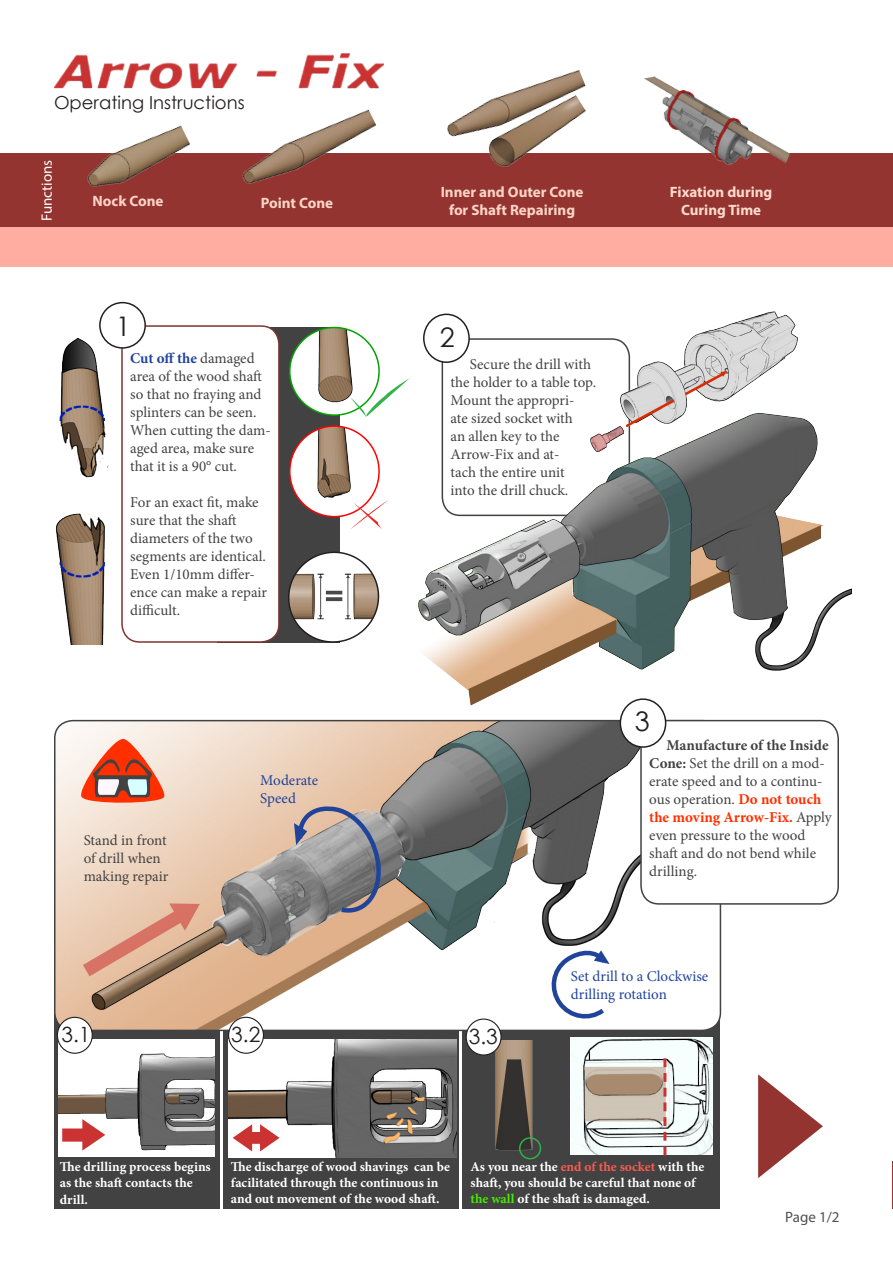
<style>
.page{position:relative;width:893px;height:1263px;background:#fff}
.page>*{position:absolute;margin:0;border:0;box-sizing:border-box;transform-origin:0 0}
.t1{font:27px "Century Gothic";color:#231f20}
.t2{font:21px "Century Gothic";color:#231f20}
.t3{font:18px "Century Gothic";color:#231f20}
.t4{font:15px/18px "Minion Pro";color:#434242}
.t5{font:15px/18px "Minion Pro";color:#21449b}
.t6{font:700 15px/18px "Myriad Pro";color:#ffd4c7;text-align:center}
.t7{font:700 15px/18px "Myriad Pro";color:#ffdacd;text-align:center}
.t8{font:15px "Myriad Pro";color:#fff}
.t9{font:700 15px "Myriad Pro";color:#ffd4c6}
.t10{font:15px "Myriad Pro";color:#504f4f}
.t11{font:700 13.5px/16.2px "Minion Pro";color:#fff}
.s1{font-weight:700;color:#21449b}
.s2{font-weight:700}
.s3{font-weight:700;color:#ff2f00}
.s4{color:#f95a51}
.s5{color:#46e800}
</style>
<div class="page">
<div style="left:0;top:180px;width:893px;height:86px;background:#ffada1"></div>
<img style="left:60px;top:54px;width:324px;height:34px">
<div style="left:0;top:154px;width:893px;height:73px;background:#933430"></div>
<svg style="left:758px;top:1074px;width:65px;height:104px"></svg>
<hr style="left:892px;top:1161px;width:1px;height:48px;background:#933430">
<div style="left:54px;top:1004px;width:166px;height:205px;background:#434242"></div>
<div style="left:217px;top:327px;width:122px;height:316px;background:#434242"></div>
<div style="left:224px;top:1024px;width:235px;height:185px;background:#434242"></div>
<div style="left:463px;top:1004px;width:257px;height:205px;background:#434242"></div>
<img style="left:58px;top:1040px;width:156px;height:117px">
<img style="left:228px;top:1040px;width:228px;height:117px">
<img style="left:571px;top:1037px;width:141px;height:117px">
<svg style="left:663px;top:1058px;width:3px;height:97px"></svg>
<img style="left:485px;top:1040px;width:57px;height:117px">
<div style="left:519px;top:1137px;width:22px;height:22px;border:2px solid #2cb34a;border-radius:50%"></div>
<div style="left:122px;top:326px;width:157px;height:316px;background:#fff;border-radius:18px"></div>
<div style="left:121px;top:325px;width:159px;height:318px;border:2px solid #7f3430;border-radius:18px"></div>
<img style="left:569px;top:311px;width:229px;height:97px">
<svg style="left:288px;top:546px;width:92px;height:97px"></svg>
<img style="left:55px;top:721px;width:663px;height:307px">
<img style="left:623px;top:76px;width:187px;height:89px">
<img style="left:426px;top:70px;width:154px;height:84px">
<img style="left:459px;top:71px;width:143px;height:96px">
<img style="left:222px;top:81px;width:167px;height:103px">
<img style="left:49px;top:78px;width:167px;height:109px">
<svg style="left:233px;top:1124px;width:46px;height:27px"></svg>
<div style="left:100px;top:303px;width:45px;height:45px;background:#fff;border-radius:50%"></div>
<div style="left:99px;top:302px;width:47px;height:47px;border:2px solid #231f20;border-radius:50%"></div>
<img style="left:56px;top:329px;width:66px;height:315px">
<div style="left:290px;top:426px;width:89px;height:91px;background:#fff;border-radius:50%"></div>
<img style="left:301px;top:428px;width:78px;height:82px">
<div style="left:289px;top:425px;width:91px;height:92px;border:2px solid #f00;border-radius:50%"></div>
<svg style="left:350px;top:500px;width:39px;height:29px"></svg>
<div style="left:290px;top:328px;width:89px;height:87px;background:#fff;border-radius:50%"></div>
<img style="left:311px;top:328px;width:68px;height:75px">
<div style="left:289px;top:327px;width:91px;height:89px;border:2px solid #00a300;border-radius:50%"></div>
<svg style="left:350px;top:378px;width:60px;height:39px"></svg>
<img style="left:409px;top:408px;width:443px;height:315px">
<svg style="left:546px;top:946px;width:68px;height:77px"></svg>
<svg style="left:77px;top:739px;width:90px;height:66px;background:#e09581"></svg>
<div style="left:641px;top:721px;width:197px;height:183px;background:#fff;border-radius:18px"></div>
<div style="left:640px;top:720px;width:199px;height:185px;border:2px solid #434242;border-radius:18px"></div>
<div style="left:620px;top:699px;width:46px;height:48px;background:#fff;border-radius:50%"></div>
<div style="left:620px;top:698px;width:46px;height:50px;border:2px solid #231f20;border-radius:50%"></div>
<svg style="left:62px;top:1119px;width:43px;height:31px"></svg>
<div style="left:57px;top:1017px;width:35px;height:36px;background:#fff;border-radius:50%"></div>
<div style="left:57px;top:1017px;width:36px;height:37px;border:1px solid #231f20;border-radius:50%"></div>
<div style="left:229px;top:1017px;width:34px;height:36px;background:#fff;border-radius:50%"></div>
<div style="left:228px;top:1017px;width:36px;height:37px;border:1px solid #231f20;border-radius:50%"></div>
<div style="left:466px;top:1019px;width:35px;height:36px;background:#fff;border-radius:50%"></div>
<div style="left:466px;top:1018px;width:36px;height:37px;border:1px solid #231f20;border-radius:50%"></div>
<svg style="left:83px;top:903px;width:117px;height:73px;background:#d7a88f"></svg>
<svg style="left:294px;top:805px;width:90px;height:109px;background:#938f92"></svg>
<div style="left:423px;top:314px;width:47px;height:49px;border:2px solid #231f20;border-radius:50%"></div>
<p class="t3" style="left:54px;top:91px;width:192px">Operating Instructions</p>
<p class="t8" style="left:37px;top:221px;width:63px;rotate:-90deg">Functions</p>
<p class="t9" style="left:93px;top:191px;width:72px">Nock Cone</p>
<p class="t6" style="left:261px;top:193px;width:74px">Point Cone</p>
<p class="t6" style="left:441px;top:183px;width:144px">Inner and Outer Cone for Shaft Repairing</p>
<p class="t7" style="left:670px;top:183px;width:104px">Fixation during<br>Curing Time</p>
<h1 class="t1" style="left:116px;top:308px;width:16px">1</h1>
<p class="t4" style="left:130px;top:350px;width:142px"><span class="s1">Cut off the</span> damaged area of the wood shaft so that no fraying and splinters can be seen.<br>When cutting the dam&shy;aged area, make sure that it is a 90° cut.</p>
<p class="t4" style="left:130px;top:494px;width:138px">For an exact fit, make sure that the shaft diameters of the two segments are identical.<br>Even 1/10mm differ&shy;ence can make a repair difficult.</p>
<p class="t4" style="left:84px;top:831px;width:86px">Stand in front of drill when making repair</p>
<p class="t5" style="left:260px;top:771px;width:59px">Moderate<br>Speed</p>
<h2 class="t2" style="left:62px;top:1021px;width:31px">3.1</h2>
<h2 class="t2" style="left:231px;top:1021px;width:31px">3.2</h2>
<h1 class="t1" style="left:440px;top:319px;width:16px">2</h1>
<p class="t4" style="left:451px;top:355px;width:147px;text-indent:19px">Secure the drill with the holder to a table top.<br>Mount the appropri-<br>ate sized socket with<br>an allen key to the<br>Arrow-Fix and at-<br>tach the entire unit<br>into the drill chuck.</p>
<h1 class="t1" style="left:635px;top:704px;width:16px">3</h1>
<p class="t4" style="left:649px;top:736px;width:184px;text-indent:17px"><span class="s2">Manufacture of the Inside<br>Cone:</span> Set the drill on a mod&shy;erate speed and to a continu&shy;ous operation. <span class="s3">Do not touch the moving Arrow-Fix.</span> Apply even pressure to the wood shaft and do not bend while drilling.</p>
<h2 class="t2" style="left:469px;top:1023px;width:31px">3.3</h2>
<p class="t5" style="left:571px;top:967px;width:139px">Set drill to a Clockwise drilling rotation</p>
<p class="t11" style="left:231px;top:1158px;width:221px">The discharge of wood shavings can be facilitated through the continuous in and out movement of the wood shaft.</p>
<p class="t11" style="left:60px;top:1158px;width:152px">The drilling process begins as the shaft contacts the drill.</p>
<p class="t11" style="left:471px;top:1158px;width:235px">As you near the <span class="s4">end of the socket</span> with the shaft, you should be careful that none of <span class="s5">the wall</span> of the shaft is damaged.</p>
<p class="t10" style="left:785px;top:1207px;width:56px">Page 1/2</p>
</div>
